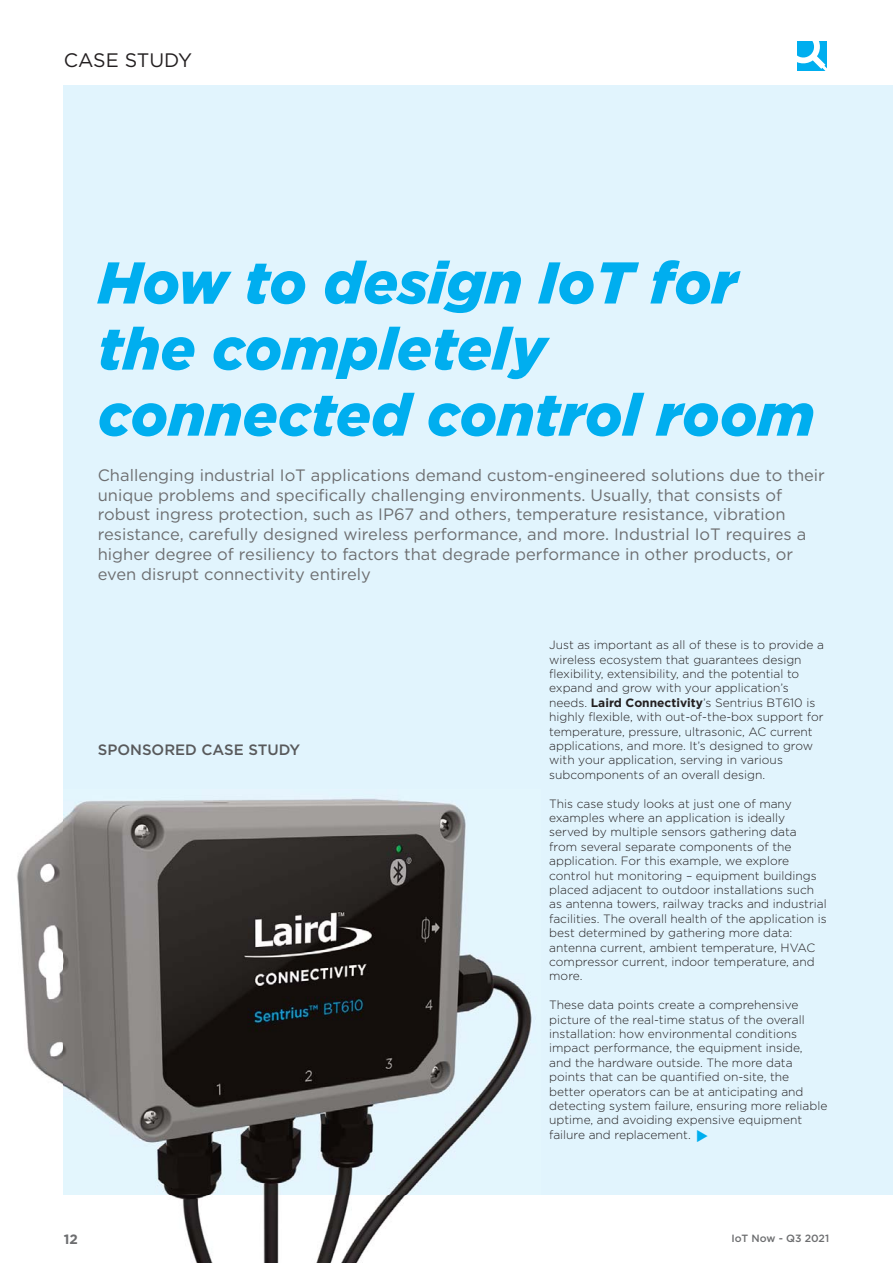
<style>
.page{position:relative;width:893px;height:1263px;background:#fff}
.page>*{position:absolute;margin:0;border:0;box-sizing:border-box;transform-origin:0 0}
.t1{font:italic 900 58.8px/66px "Gotham";color:#00aeef}
.t2{font:19.5px "Gotham";color:#231f20}
.t3{font:16.5px/19.8px "Gotham";color:#6d6e70}
.t4{font:500 15px "Gotham";color:#58595b}
.t5{font:700 13.5px "Gotham";color:#6d6e70}
.t6{font:300 12px/14.4px "Gotham";color:#231f20}
.t7{font:500 10.5px "Gotham";color:#6d6e70}
.s1{font-weight:700}
</style>
<div class="page">
<div style="left:64px;top:85px;width:829px;height:1110px;background:#e1f4fd"></div>
<img style="left:17px;top:790px;width:515px;height:473px">
<svg style="left:797px;top:41px;width:30px;height:30px"></svg>
<h2 class="t2" style="left:64px;top:53px;width:130px">CASE STUDY</h2>
<h1 class="t1" style="left:98px;top:255px;width:718px">How to design IoT for the completely connected control room</h1>
<p class="t3" style="left:98px;top:466px;width:729px">Challenging industrial IoT applications demand custom-engineered solutions due to their unique problems and specifically challenging environments. Usually, that consists of robust ingress protection, such as IP67 and others, temperature resistance, vibration resistance, carefully designed wireless performance, and more. Industrial IoT requires a higher degree of resiliency to factors that degrade performance in other products, or even disrupt connectivity entirely</p>
<p class="t4" style="left:98px;top:744px;width:204px">SPONSORED CASE STUDY</p>
<p class="t6" style="left:549px;top:638px;width:276px">Just as important as all of these is to provide a wireless ecosystem that guarantees design flexibility, extensibility, and the potential to expand and grow with your application’s needs. <span class="s1">Laird Connectivity</span>’s Sentrius BT610 is highly flexible, with out-of-the-box support for temperature, pressure, ultrasonic, AC current applications, and more. It’s designed to grow with your application, serving in various subcomponents of an overall design.</p>
<p class="t6" style="left:549px;top:797px;width:279px">This case study looks at just one of many examples where an application is ideally served by multiple sensors gathering data from several separate components of the application. For this example, we explore control hut monitoring – equipment buildings placed adjacent to outdoor installations such as antenna towers, railway tracks and industrial facilities. The overall health of the application is best determined by gathering more data: antenna current, ambient temperature, HVAC compressor current, indoor temperature, and more.</p>
<p class="t6" style="left:549px;top:998px;width:280px">These data points create a comprehensive picture of the real-time status of the overall installation: how environmental conditions impact performance, the equipment inside, and the hardware outside. The more data points that can be quantified on-site, the better operators can be at anticipating and detecting system failure, ensuring more reliable uptime, and avoiding expensive equipment failure and replacement.</p>
<p class="t5" style="left:64px;top:1234px;width:16px">12</p>
<p class="t7" style="left:731px;top:1234px;width:99px">IoT Now - Q3 2021</p>
</div>
